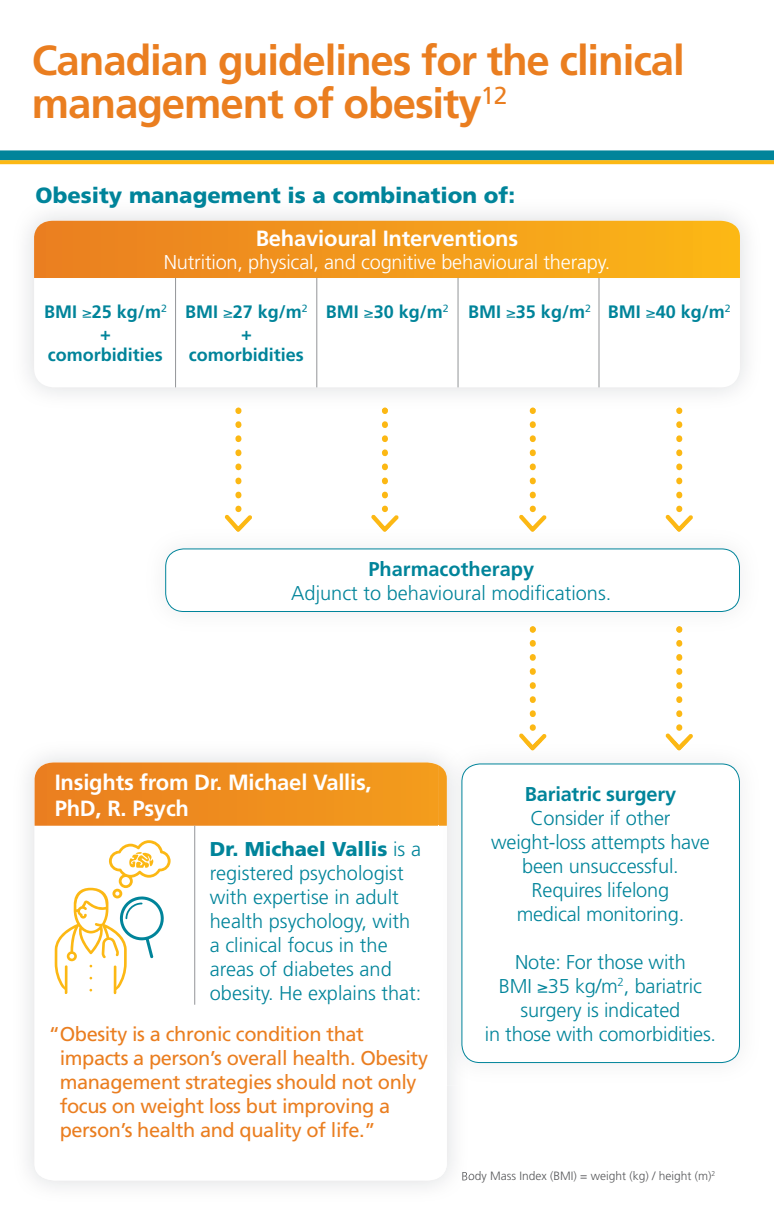
<style>
.page{position:relative;width:774px;height:1224px;background:#fff}
.page>*{position:absolute;margin:0;border:0;box-sizing:border-box;transform-origin:0 0}
.t1{font:700 42px/42.4px "Frutiger";letter-spacing:-.025em;color:#ea7e20}
.t2{font:700 22px/26px "Frutiger";letter-spacing:-.01em;color:#fff}
.t3{font:900 22px "Frutiger";color:#00849a}
.t4{font:300 20px/24px "Frutiger";letter-spacing:-.01em;color:#00849a;text-align:center}
.t5{font:20px/24px "Frutiger";letter-spacing:-.02em;color:#ea7e20}
.t6{font:300 20px "Frutiger";letter-spacing:-.01em;color:#fff}
.t7{font:700 20px "Frutiger";letter-spacing:-.005em;color:#00849a}
.t8{font:700 18px/21.6px "Frutiger";color:#00849a;text-align:center}
.t9{font:300 12px "Frutiger";color:#57585a}
.s1{font-weight:900}
</style>
<div class="page">
<div style="left:0;top:150px;width:774px;height:10px;background:#00849a"></div>
<svg style="left:0;top:160px;width:774px;height:4px;background:#f6b81d"></svg>
<svg style="left:34px;top:278px;width:706px;height:109px"></svg>
<svg style="left:34px;top:221px;width:706px;height:57px;background:#f29a1c"></svg>
<hr style="left:175px;top:278px;width:1px;height:109px;background:#939598">
<hr style="left:316px;top:278px;width:1px;height:109px;background:#939598">
<hr style="left:457px;top:278px;width:1px;height:109px;background:#939598">
<hr style="left:598px;top:278px;width:1px;height:109px;background:#939598">
<div style="left:28px;top:756px;width:425px;height:431px;background:#f1f2f3"></div>
<svg style="left:462px;top:1172px;width:7px;height:9px"></svg>
<svg style="left:35px;top:826px;width:412px;height:354px"></svg>
<svg style="left:35px;top:762px;width:404px;height:64px;background:#ee8e21"></svg>
<svg style="left:55px;top:840px;width:116px;height:154px"></svg>
<hr style="left:194px;top:826px;width:1px;height:179px;background:#939598">
<svg style="left:519px;top:626px;width:27px;height:115px"></svg>
<svg style="left:665px;top:626px;width:28px;height:115px"></svg>
<svg style="left:665px;top:408px;width:28px;height:124px"></svg>
<svg style="left:371px;top:408px;width:28px;height:124px"></svg>
<svg style="left:519px;top:408px;width:27px;height:124px"></svg>
<svg style="left:224px;top:408px;width:28px;height:124px"></svg>
<div style="left:165px;top:548px;width:575px;height:64px;border:1px solid #00849a;border-radius:18px"></div>
<img style="left:439px;top:741px;width:301px;height:345px">
<img style="left:523px;top:741px;width:19px;height:9px">
<img style="left:669px;top:741px;width:20px;height:9px">
<img style="left:439px;top:765px;width:8px;height:321px">
<div style="left:462px;top:764px;width:277px;height:299px;background:#fff;border-radius:18px"></div>
<div style="left:461px;top:763px;width:279px;height:300px;border:1px solid #00849a;border-radius:18px"></div>
<h1 class="t1" style="left:32px;top:39px;width:654px">Canadian guidelines for the clinical management of obesity<sup>12</sup></h1>
<p class="t3" style="left:36px;top:182px;width:481px">Obesity management is a combination of:</p>
<p class="t2" style="left:256px;top:226px;width:264px">Behavioural Interventions</p>
<p class="t6" style="left:164px;top:251px;width:448px">Nutrition, physical, and cognitive behavioural therapy.</p>
<p class="t8" style="left:44px;top:301px;width:124px">BMI ≥25 kg/m<sup>2 </sup>+ comorbidities</p>
<p class="t8" style="left:185px;top:301px;width:124px">BMI ≥27 kg/m<sup>2 </sup>+ comorbidities</p>
<p class="t8" style="left:326px;top:301px;width:406px">BMI ≥30 kg/m<sup>2</sup> BMI ≥35 kg/m<sup>2</sup> BMI ≥40 kg/m<sup>2</sup></p>
<p class="t7" style="left:368px;top:557px;width:167px">Pharmacotherapy</p>
<p class="t4" style="left:291px;top:581px;width:322px">Adjunct to behavioural modifications.</p>
<p class="t2" style="left:55px;top:769px;width:318px">Insights from Dr. Michael Vallis,<br>PhD, R. Psych</p>
<p class="t4" style="left:210px;top:837px;width:213px;text-align:left"><span class="s1">Dr. Michael Vallis</span> is a registered psychologist with expertise in adult health psychology, with a clinical focus in the areas of diabetes and obesity. He explains that:</p>
<p class="t5" style="left:60px;top:1022px;width:370px;text-indent:-11px">“ Obesity is a chronic condition that impacts a person’s overall health. Obesity management strategies should not only focus on weight loss but improving a person’s health and quality of life.”</p>
<p class="t7" style="left:525px;top:782px;width:153px">Bariatric surgery</p>
<p class="t4" style="left:491px;top:806px;width:220px">Consider if other weight-loss attempts have been unsuccessful.<br>Requires lifelong<br>medical monitoring.</p>
<p class="t4" style="left:485px;top:950px;width:233px">Note: For those with<br>BMI ≥35 kg/m<sup>2</sup>, bariatric surgery is indicated<br>in those with comorbidities.</p>
<p class="t9" style="left:461px;top:1170px;width:255px">Body Mass Index (BMI) = weight (kg) / height (m)<sup>2</sup></p>
</div>
